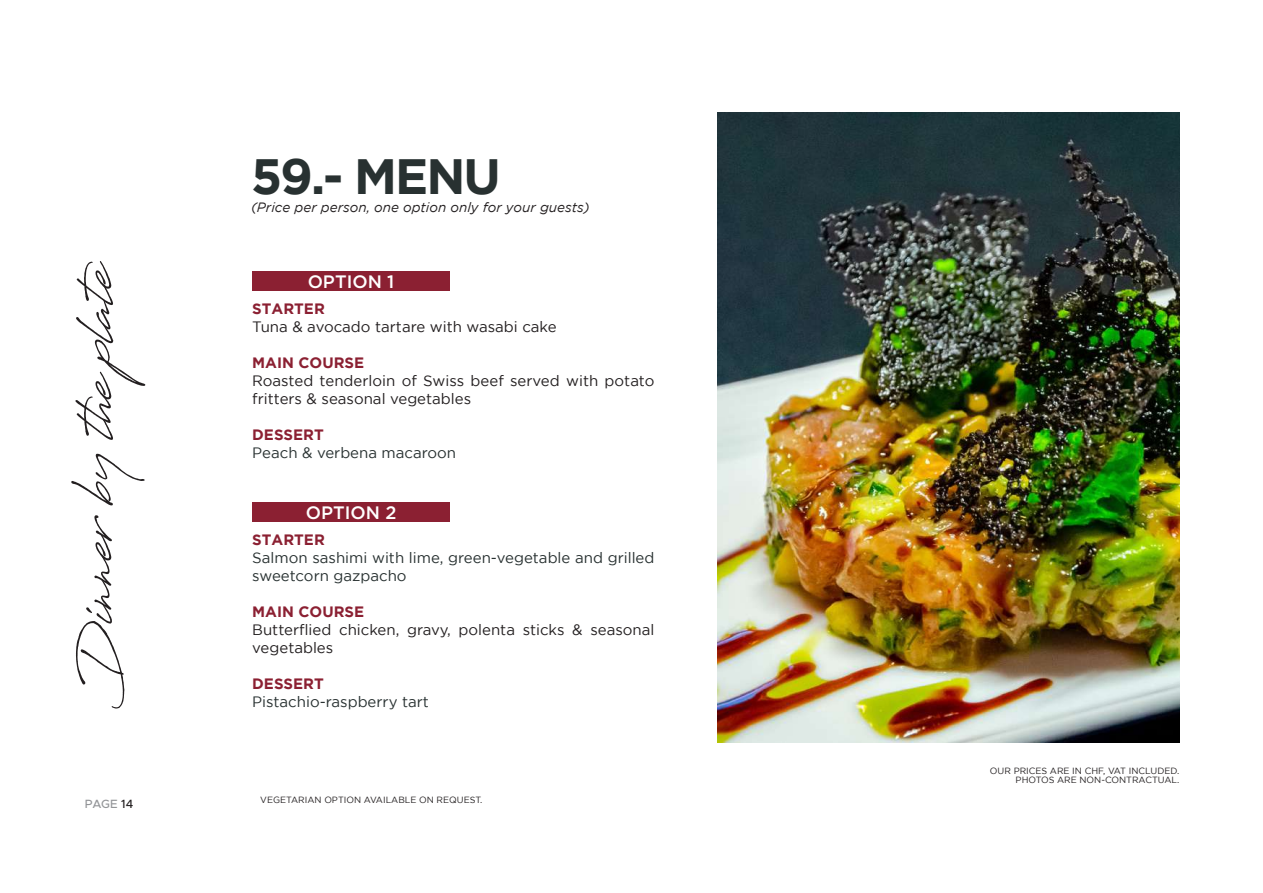
<style>
.page{position:relative;width:1263px;height:893px;background:#fff}
.page>*{position:absolute;margin:0;border:0;box-sizing:border-box;transform-origin:0 0}
.t1{font:55.5px "Antro Vectra Bolder";color:#231f20}
.t2{font:700 49.5px "Gotham";letter-spacing:-.04em;color:#283131}
.t3{font:500 18px "Gotham";color:#fff}
.t4{font:15px/18px "Gotham";color:#231f20}
.t5{font:15px/18px "Gotham";color:#283131}
.t6{font:700 15px "Gotham";color:#8b2032}
.t7{font:italic 13.5px "Gotham";color:#231f20}
.t8{font:500 12px "Metropolis";color:#939598}
.t9{font:9px/9px "Gotham";color:#231f20;text-align:right}
.s1{color:#231f20}
</style>
<div class="page">
<img style="left:718px;top:113px;width:461px;height:629px">
<div style="left:252px;top:271px;width:198px;height:19px;background:#8b2032"></div>
<div style="left:252px;top:502px;width:198px;height:20px;background:#8b2032"></div>
<h1 class="t1" style="left:58px;top:702px;width:444px;rotate:-90deg">Dinner by the plate</h1>
<p class="t8" style="left:85px;top:796px;width:50px">PAGE <span class="s1">14</span></p>
<h2 class="t2" style="left:251px;top:147px;width:251px">59.- MENU</h2>
<p class="t7" style="left:251px;top:199px;width:340px">(Price per person, one option only for your guests)</p>
<p class="t3" style="left:308px;top:270px;width:88px">OPTION 1</p>
<p class="t6" style="left:252px;top:300px;width:74px">STARTER</p>
<p class="t4" style="left:252px;top:317px;width:306px">Tuna &amp; avocado tartare with wasabi cake</p>
<p class="t6" style="left:252px;top:354px;width:113px">MAIN COURSE</p>
<p class="t4" style="left:252px;top:371px;width:404px">Roasted tenderloin of Swiss beef served with potato fritters &amp; seasonal vegetables</p>
<p class="t6" style="left:252px;top:426px;width:73px">DESSERT</p>
<p class="t5" style="left:252px;top:443px;width:205px">Peach &amp; verbena macaroon</p>
<p class="t3" style="left:306px;top:501px;width:92px">OPTION 2</p>
<p class="t6" style="left:252px;top:531px;width:74px">STARTER</p>
<p class="t5" style="left:252px;top:549px;width:404px">Salmon sashimi with lime, green-vegetable and grilled sweetcorn gazpacho</p>
<p class="t6" style="left:252px;top:603px;width:113px">MAIN COURSE</p>
<p class="t4" style="left:252px;top:621px;width:404px">Butterflied chicken, gravy, polenta sticks &amp; seasonal vegetables</p>
<p class="t6" style="left:252px;top:675px;width:73px">DESSERT</p>
<p class="t5" style="left:252px;top:693px;width:178px">Pistachio-raspberry tart</p>
<p class="t9" style="left:260px;top:796px;width:224px">VEGETARIAN OPTION AVAILABLE ON REQUEST.</p>
<p class="t9" style="left:990px;top:766px;width:191px">OUR PRICES ARE IN CHF, VAT INCLUDED.<br>PHOTOS ARE NON-CONTRACTUAL.</p>
</div>
